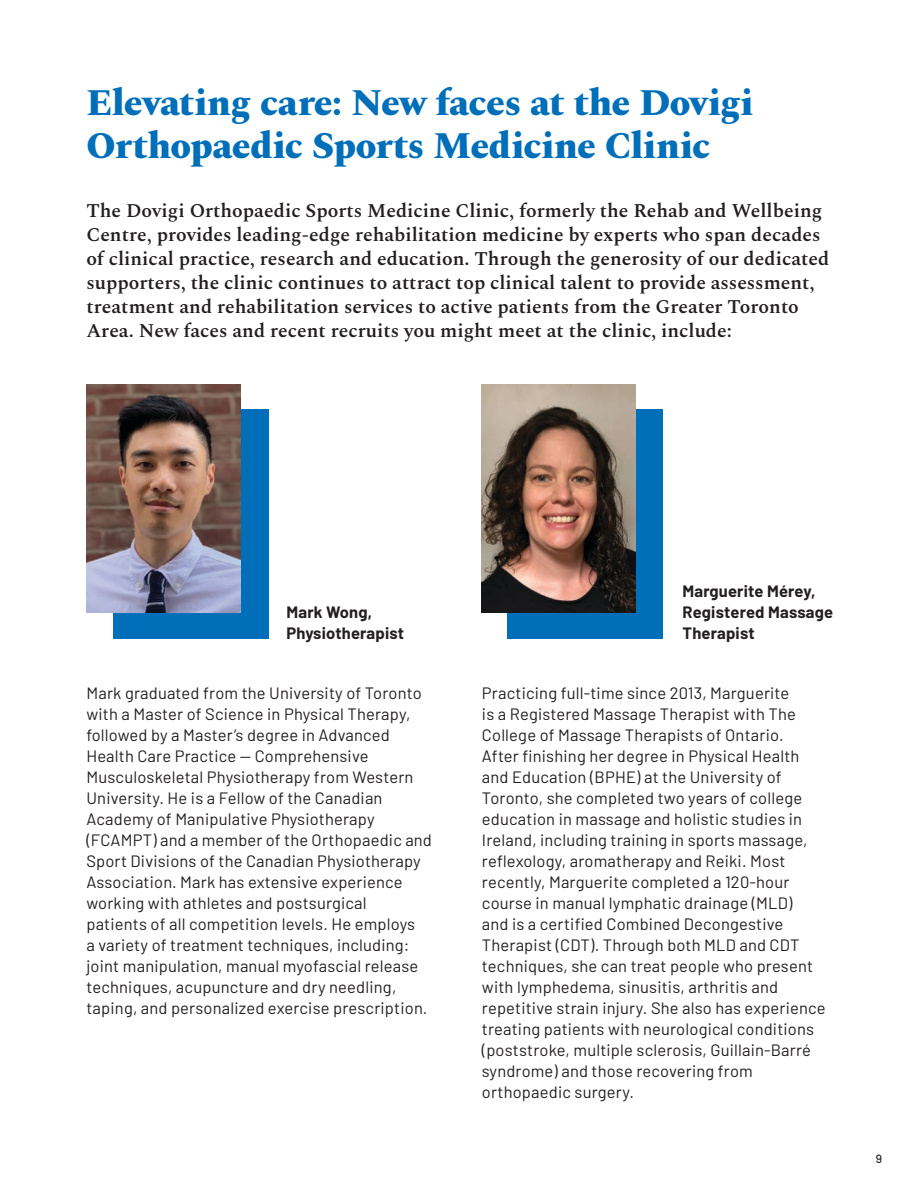
<style>
.page{position:relative;width:918px;height:1188px;background:#fff}
.page>*{position:absolute;margin:0;border:0;box-sizing:border-box;transform-origin:0 0}
.H1_-_25pt_Spectral_Left_Align{font:800 37.5px/43.5px "Spectral";letter-spacing:-.015em;color:#006fb9}
.Deck_-_Spectral_11_18pt{font:600 19.5px/24px "Spectral";color:#231f20}
.Text_1{font:16.5px/21px "Barlow";letter-spacing:.01em;color:#231f20}
.Text_1-2{font:700 16.5px/21px "Barlow";letter-spacing:.01em;color:#231f20}
.t1{font:500 12px "Barlow";color:#231f20}
</style>
<div class="page">
<div style="left:113px;top:409px;width:155px;height:230px;background:#006fb9"></div>
<div style="left:508px;top:409px;width:155px;height:230px;background:#006fb9"></div>
<img style="left:86px;top:384px;width:155px;height:229px">
<img style="left:481px;top:384px;width:155px;height:229px">
<p class="H1_-_25pt_Spectral_Left_Align" style="left:86px;top:78px;width:669px">Elevating care: New faces at the Dovigi<br>Orthopaedic Sports Medicine Clinic</p>
<p class="Deck_-_Spectral_11_18pt" style="left:86px;top:197px;width:744px">The Dovigi Orthopaedic Sports Medicine Clinic, formerly the Rehab and Wellbeing Centre, provides leading-edge rehabilitation medicine by experts who span decades of clinical practice, research and education. Through the generosity of our dedicated supporters, the clinic continues to attract top clinical talent to provide assessment, treatment and rehabilitation services to active patients from the Greater Toronto Area. New faces and recent recruits you might meet at the clinic, include:</p>
<p class="Text_1-2" style="left:286px;top:600px;width:119px">Mark Wong,<br>Physiotherapist</p>
<p class="Text_1-2" style="left:682px;top:579px;width:152px">Marguerite Mérey,<br>Registered Massage<br>Therapist</p>
<p class="Text_1" style="left:86px;top:682px;width:347px">Mark graduated from the University of Toronto with a Master of Science in Physical Therapy, followed by a Master’s degree in Advanced Health Care Practice — Comprehensive Musculoskeletal Physiotherapy from Western University. He is a Fellow of the Canadian Academy of Manipulative Physiotherapy (FCAMPT) and a member of the Orthopaedic and Sport Divisions of the Canadian Physiotherapy Association. Mark has extensive experience working with athletes and postsurgical<br>patients of all competition levels. He employs<br>a variety of treatment techniques, including: joint manipulation, manual myofascial release techniques, acupuncture and dry needling, taping, and personalized exercise prescription.</p>
<p class="Text_1" style="left:482px;top:682px;width:345px">Practicing full-time since 2013, Marguerite<br>is a Registered Massage Therapist with The College of Massage Therapists of Ontario.<br>After finishing her degree in Physical Health and Education (BPHE) at the University of Toronto, she completed two years of college education in massage and holistic studies in Ireland, including training in sports massage, reflexology, aromatherapy and Reiki. Most recently, Marguerite completed a 120-hour course in manual lymphatic drainage (MLD)<br>and is a certified Combined Decongestive Therapist (CDT). Through both MLD and CDT techniques, she can treat people who present with lymphedema, sinusitis, arthritis and repetitive strain injury. She also has experience treating patients with neurological conditions (poststroke, multiple sclerosis, Guillain-Barré syndrome) and those recovering from orthopaedic surgery.</p>
<p class="t1" style="left:876px;top:1150px;width:8px">9</p>
</div>
